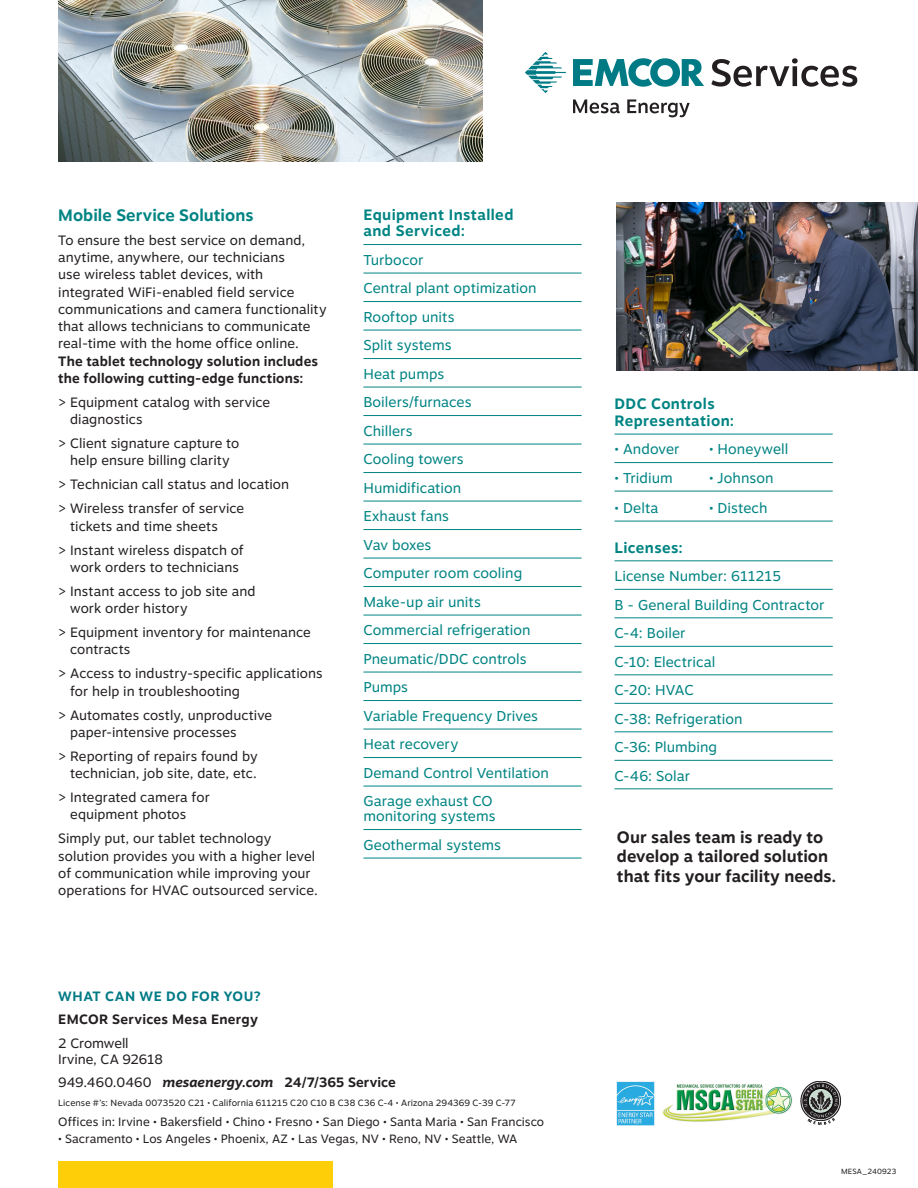
<style>
.page{position:relative;width:918px;height:1188px;background:#fff}
.page>*{position:absolute;margin:0;border:0;box-sizing:border-box;transform-origin:0 0}
.t1{font:700 16.5px/19.8px "Motiva Sans";color:#231f20}
.t2{font:700 16.5px "Motiva Sans";letter-spacing:.005em;color:#008483}
.Bullet_copy{font:700 15px/16.5px "Motiva Sans";letter-spacing:.025em;color:#008483}
.Bullet_copy-2{font:14.25px/15px "Motiva Sans";letter-spacing:.005em;color:#008483}
.Bullet_copy-3{font:13.5px/17.2px "Motiva Sans";letter-spacing:.005em;color:#231f20}
.Bullet_copy-4{font:700 13.5px "Motiva Sans";color:#231f20}
.Bullet_copy-5{font:700 13.5px "Motiva Sans";letter-spacing:.02em;color:#231f20}
.Bullet_copy-6{font:700 13.5px "Motiva Sans";letter-spacing:.04em;color:#007b85}
.Bullet_copy-7{font:12px "Motiva Sans";letter-spacing:.005em;color:#231f20}
.Bullet_copy-8{font:9px "Motiva Sans";letter-spacing:.01em;color:#231f20}
.Bullet_copy-9{font:7.5px "Motiva Sans";letter-spacing:.01em;color:#231f20}
.s1{font-weight:700}
.s2{font-weight:400}
.s3{font-style:italic}
</style>
<div class="page">
<img style="left:58px;top:0;width:425px;height:161px">
<hr style="left:615px;top:434px;width:218px;height:1px;background:#008483">
<hr style="left:615px;top:462px;width:218px;height:1px;background:#008483">
<hr style="left:615px;top:491px;width:218px;height:1px;background:#008483">
<hr style="left:615px;top:521px;width:218px;height:1px;background:#008483">
<hr style="left:615px;top:560px;width:218px;height:1px;background:#008483">
<hr style="left:615px;top:589px;width:218px;height:1px;background:#008483">
<hr style="left:615px;top:617px;width:218px;height:1px;background:#008483">
<hr style="left:615px;top:646px;width:218px;height:1px;background:#008483">
<hr style="left:615px;top:674px;width:218px;height:1px;background:#008483">
<hr style="left:615px;top:703px;width:218px;height:1px;background:#008483">
<hr style="left:615px;top:731px;width:218px;height:1px;background:#008483">
<hr style="left:615px;top:760px;width:218px;height:1px;background:#008483">
<hr style="left:615px;top:788px;width:218px;height:1px;background:#008483">
<hr style="left:363px;top:244px;width:219px;height:1px;background:#008483">
<hr style="left:363px;top:273px;width:219px;height:1px;background:#008483">
<hr style="left:363px;top:301px;width:219px;height:1px;background:#008483">
<hr style="left:363px;top:330px;width:219px;height:1px;background:#008483">
<hr style="left:363px;top:358px;width:219px;height:1px;background:#008483">
<hr style="left:363px;top:387px;width:219px;height:1px;background:#008483">
<hr style="left:363px;top:415px;width:219px;height:1px;background:#008483">
<hr style="left:363px;top:444px;width:219px;height:1px;background:#008483">
<hr style="left:363px;top:472px;width:219px;height:1px;background:#008483">
<hr style="left:363px;top:501px;width:219px;height:1px;background:#008483">
<hr style="left:363px;top:529px;width:219px;height:1px;background:#008483">
<hr style="left:363px;top:558px;width:219px;height:1px;background:#008483">
<hr style="left:363px;top:586px;width:219px;height:1px;background:#008483">
<hr style="left:363px;top:615px;width:219px;height:1px;background:#008483">
<hr style="left:363px;top:643px;width:219px;height:1px;background:#008483">
<hr style="left:363px;top:672px;width:219px;height:1px;background:#008483">
<hr style="left:363px;top:700px;width:219px;height:1px;background:#008483">
<hr style="left:363px;top:729px;width:219px;height:1px;background:#008483">
<hr style="left:363px;top:757px;width:219px;height:1px;background:#008483">
<hr style="left:363px;top:786px;width:219px;height:1px;background:#008483">
<hr style="left:363px;top:829px;width:219px;height:1px;background:#008483">
<hr style="left:363px;top:858px;width:219px;height:1px;background:#008483">
<img style="left:617px;top:1081px;width:37px;height:45px">
<svg style="left:801px;top:1081px;width:40px;height:44px"></svg>
<img style="left:663px;top:1084px;width:130px;height:38px">
<img style="left:617px;top:203px;width:301px;height:167px">
<svg style="left:711px;top:58px;width:146px;height:29px"></svg>
<svg style="left:573px;top:99px;width:47px;height:14px"></svg>
<svg style="left:627px;top:99px;width:63px;height:18px"></svg>
<svg style="left:573px;top:58px;width:131px;height:29px"></svg>
<svg style="left:525px;top:52px;width:41px;height:41px"></svg>
<div style="left:58px;top:1161px;width:275px;height:27px;background:#fece08"></div>
<p class="t2" style="left:58px;top:203px;width:197px">Mobile Service Solutions</p>
<p class="Bullet_copy-3" style="left:58px;top:231px;width:270px">To ensure the best service on demand, anytime, anywhere, our technicians<br>use wireless tablet devices, with integrated WiFi-enabled field service communications and camera functionality that allows technicians to communicate real-time with the home office online.<br><span class="s1">The tablet technology solution includes the following cutting-edge functions:</span></p>
<p class="Bullet_copy-3" style="left:70px;top:393px;width:202px;text-indent:-12px">&gt; Equipment catalog with service diagnostics</p>
<p class="Bullet_copy-3" style="left:58px;top:435px;width:183px;text-align:center">&gt; Client signature capture to help ensure billing clarity</p>
<p class="Bullet_copy-3" style="left:58px;top:476px;width:232px">&gt; Technician call status and location</p>
<p class="Bullet_copy-3" style="left:70px;top:500px;width:176px;text-indent:-12px">&gt; Wireless transfer of service tickets and time sheets</p>
<p class="Bullet_copy-3" style="left:58px;top:541px;width:187px;text-align:center">&gt; Instant wireless dispatch of work orders to technicians</p>
<p class="Bullet_copy-3" style="left:70px;top:582px;width:187px;text-indent:-12px">&gt; Instant access to job site and work order history</p>
<p class="Bullet_copy-3" style="left:70px;top:624px;width:242px;text-indent:-12px">&gt; Equipment inventory for maintenance contracts</p>
<p class="Bullet_copy-3" style="left:70px;top:665px;width:254px;text-indent:-12px">&gt; Access to industry-specific applications for help in troubleshooting</p>
<p class="Bullet_copy-3" style="left:70px;top:706px;width:204px;text-indent:-12px">&gt; Automates costly, unproductive paper-intensive processes</p>
<p class="Bullet_copy-3" style="left:58px;top:747px;width:201px;text-align:right">&gt; Reporting of repairs found by technician, job site, date, etc.</p>
<p class="Bullet_copy-3" style="left:70px;top:789px;width:141px;text-indent:-12px">&gt; Integrated camera for equipment photos</p>
<p class="Bullet_copy-3" style="left:58px;top:830px;width:261px">Simply put, our tablet technology solution provides you with a higher level of communication while improving your operations for HVAC outsourced service.</p>
<p class="Bullet_copy" style="left:363px;top:206px;width:152px">Equipment Installed and Serviced:</p>
<p class="Bullet_copy-2" style="left:363px;top:252px;width:62px">Turbocor</p>
<p class="Bullet_copy-2" style="left:363px;top:280px;width:175px">Central plant optimization</p>
<p class="Bullet_copy-2" style="left:363px;top:309px;width:93px">Rooftop units</p>
<p class="Bullet_copy-2" style="left:363px;top:337px;width:90px">Split systems</p>
<p class="Bullet_copy-2" style="left:363px;top:366px;width:82px">Heat pumps</p>
<p class="Bullet_copy-2" style="left:363px;top:394px;width:110px">Boilers/furnaces</p>
<p class="Bullet_copy-2" style="left:363px;top:423px;width:51px">Chillers</p>
<p class="Bullet_copy-2" style="left:363px;top:451px;width:102px">Cooling towers</p>
<p class="Bullet_copy-2" style="left:363px;top:480px;width:99px">Humidification</p>
<p class="Bullet_copy-2" style="left:363px;top:508px;width:87px">Exhaust fans</p>
<p class="Bullet_copy-2" style="left:363px;top:537px;width:69px">Vav boxes</p>
<p class="Bullet_copy-2" style="left:363px;top:565px;width:160px">Computer room cooling</p>
<p class="Bullet_copy-2" style="left:363px;top:594px;width:119px">Make-up air units</p>
<p class="Bullet_copy-2" style="left:363px;top:622px;width:169px">Commercial refrigeration</p>
<p class="Bullet_copy-2" style="left:363px;top:651px;width:165px">Pneumatic/DDC controls</p>
<p class="Bullet_copy-2" style="left:363px;top:679px;width:46px">Pumps</p>
<p class="Bullet_copy-2" style="left:363px;top:708px;width:176px">Variable Frequency Drives</p>
<p class="Bullet_copy-2" style="left:363px;top:736px;width:96px">Heat recovery</p>
<p class="Bullet_copy-2" style="left:363px;top:765px;width:187px">Demand Control Ventilation</p>
<p class="Bullet_copy-2" style="left:363px;top:793px;width:134px">Garage exhaust CO monitoring systems</p>
<p class="Bullet_copy-2" style="left:363px;top:837px;width:139px">Geothermal systems</p>
<p class="Bullet_copy-6" style="left:58px;top:986px;width:204px">WHAT CAN WE DO FOR YOU?</p>
<p class="Bullet_copy-5" style="left:58px;top:1010px;width:201px">EMCOR Services Mesa Energy</p>
<p class="Bullet_copy-3" style="left:58px;top:1034px;width:106px;line-height:16.5px">2 Cromwell<br>Irvine, CA 92618</p>
<p class="Bullet_copy-4" style="left:58px;top:1073px;width:339px"><span class="s2">949.460.0460</span> <span class="s3">mesaenergy.com</span> 24/7/365 Service</p>
<p class="Bullet_copy-8" style="left:58px;top:1096px;width:459px">License #’s: Nevada 0073520 C21 • California 611215 C20 C10 B C38 C36 C-4 • Arizona 294369 C-39 C-77</p>
<p class="Bullet_copy-7" style="left:58px;top:1113px;width:487px">Offices in: Irvine • Bakersfield • Chino • Fresno • San Diego • Santa Maria • San Francisco</p>
<p class="Bullet_copy-7" style="left:58px;top:1130px;width:461px">• Sacramento • Los Angeles • Phoenix, AZ • Las Vegas, NV • Reno, NV • Seattle, WA</p>
<p class="Bullet_copy" style="left:615px;top:395px;width:121px">DDC Controls<br>Representation:</p>
<p class="Bullet_copy-2" style="left:615px;top:442px;width:67px">• Andover</p>
<p class="Bullet_copy-2" style="left:709px;top:442px;width:81px">• Honeywell</p>
<p class="Bullet_copy-2" style="left:615px;top:470px;width:60px">• Tridium</p>
<p class="Bullet_copy-2" style="left:709px;top:470px;width:66px">• Johnson</p>
<p class="Bullet_copy-2" style="left:615px;top:500px;width:45px">• Delta</p>
<p class="Bullet_copy-2" style="left:709px;top:500px;width:60px">• Distech</p>
<p class="Bullet_copy" style="left:615px;top:539px;width:70px">Licenses:</p>
<p class="Bullet_copy-2" style="left:615px;top:568px;width:168px">License Number: 611215</p>
<p class="Bullet_copy-2" style="left:615px;top:597px;width:211px">B - General Building Contractor</p>
<p class="Bullet_copy-2" style="left:615px;top:625px;width:73px">C-4: Boiler</p>
<p class="Bullet_copy-2" style="left:615px;top:654px;width:102px">C-10: Electrical</p>
<p class="Bullet_copy-2" style="left:615px;top:682px;width:81px">C-20: HVAC</p>
<p class="Bullet_copy-2" style="left:615px;top:711px;width:130px">C-38: Refrigeration</p>
<p class="Bullet_copy-2" style="left:615px;top:739px;width:104px">C-36: Plumbing</p>
<p class="Bullet_copy-2" style="left:615px;top:768px;width:77px">C-46: Solar</p>
<p class="t1" style="left:617px;top:826px;width:221px">Our sales team is ready to develop a tailored solution that fits your facility needs.</p>
<p class="Bullet_copy-9" style="left:841px;top:1166px;width:57px">MESA_240923</p>
</div>
